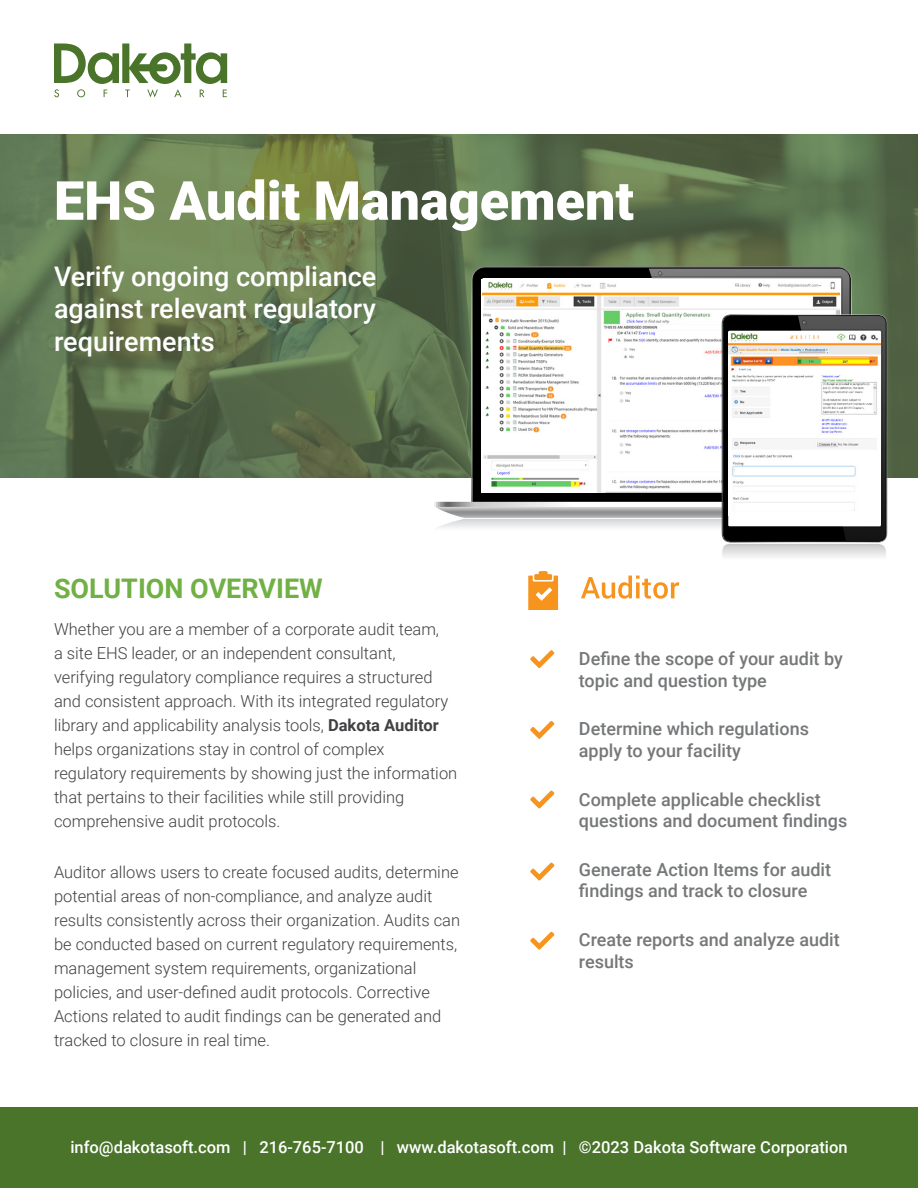
<style>
.page{position:relative;width:918px;height:1188px;background:#fff}
.page>*{position:absolute;margin:0;border:0;box-sizing:border-box;transform-origin:0 0}
.t1{font:900 54px "Roboto";color:#fff}
.t2{font:500 27px/32.4px "Roboto";color:#fff;text-align:justify}
.t3{font:700 27px "Roboto";color:#71b044}
.Color_Pop_Paragraph{font:500 18px/21.6px "Roboto";color:#757779}
.t4{font:300 16.5px/24px "Roboto";color:#414042}
.t5{font:500 16.5px "Roboto";color:#fff}
.s1{font-weight:700}
</style>
<div class="page">
<svg style="left:0;top:134px;width:918px;height:343px;background:#5f734d"></svg>
<svg style="left:54px;top:44px;width:173px;height:53px"></svg>
<div style="left:0;top:1107px;width:918px;height:81px;background:#49742a"></div>
<svg style="left:434px;top:269px;width:453px;height:341px"></svg>
<div style="left:729px;top:332px;width:152px;height:192px;background:#fff"></div>
<img style="left:729px;top:333px;width:152px;height:178px">
<img style="left:486px;top:298px;width:30px;height:7px">
<div style="left:622px;top:281px;width:24px;height:9px;background:#fff"></div>
<svg style="left:530px;top:650px;width:24px;height:18px"></svg>
<svg style="left:530px;top:721px;width:24px;height:18px"></svg>
<svg style="left:530px;top:790px;width:24px;height:19px"></svg>
<svg style="left:530px;top:862px;width:24px;height:19px"></svg>
<svg style="left:530px;top:932px;width:24px;height:18px"></svg>
<p class="t1" style="left:54px;top:163px;width:581px">EHS Audit Management</p>
<p class="t2" style="left:54px;top:259px;width:324px">Verify ongoing compliance against relevant regulatory requirements</p>
<p class="t3" style="left:54px;top:569px;width:270px">SOLUTION OVERVIEW</p>
<p class="t4" style="left:54px;top:617px;width:405px">Whether you are a member of a corporate audit team,<br>a site EHS leader, or an independent consultant, verifying regulatory compliance requires a structured and consistent approach. With its integrated regulatory library and applicability analysis tools, <span class="s1">Dakota Auditor </span>helps organizations stay in control of complex regulatory requirements by showing just the information that pertains to their facilities while still providing comprehensive audit protocols.</p>
<p class="t4" style="left:54px;top:860px;width:408px">Auditor allows users to create focused audits, determine potential areas of non-compliance, and analyze audit results consistently across their organization. Audits can be conducted based on current regulatory requirements, management system requirements, organizational policies, and user-defined audit protocols. Corrective Actions related to audit findings can be generated and tracked to closure in real time.</p>
<p class="Color_Pop_Paragraph" style="left:579px;top:647px;width:265px">Define the scope of your audit by topic and question type</p>
<p class="Color_Pop_Paragraph" style="left:579px;top:717px;width:232px">Determine which regulations apply to your facility</p>
<p class="Color_Pop_Paragraph" style="left:579px;top:788px;width:270px">Complete applicable checklist questions and document findings</p>
<p class="Color_Pop_Paragraph" style="left:579px;top:858px;width:254px">Generate Action Items for audit findings and track to closure</p>
<p class="Color_Pop_Paragraph" style="left:579px;top:928px;width:262px">Create reports and analyze audit results</p>
<p class="t5" style="left:70px;top:1135px;width:779px">info@dakotasoft.com | 216-765-7100 | www.dakotasoft.com | ©2023 Dakota Software Corporation</p>
</div>
